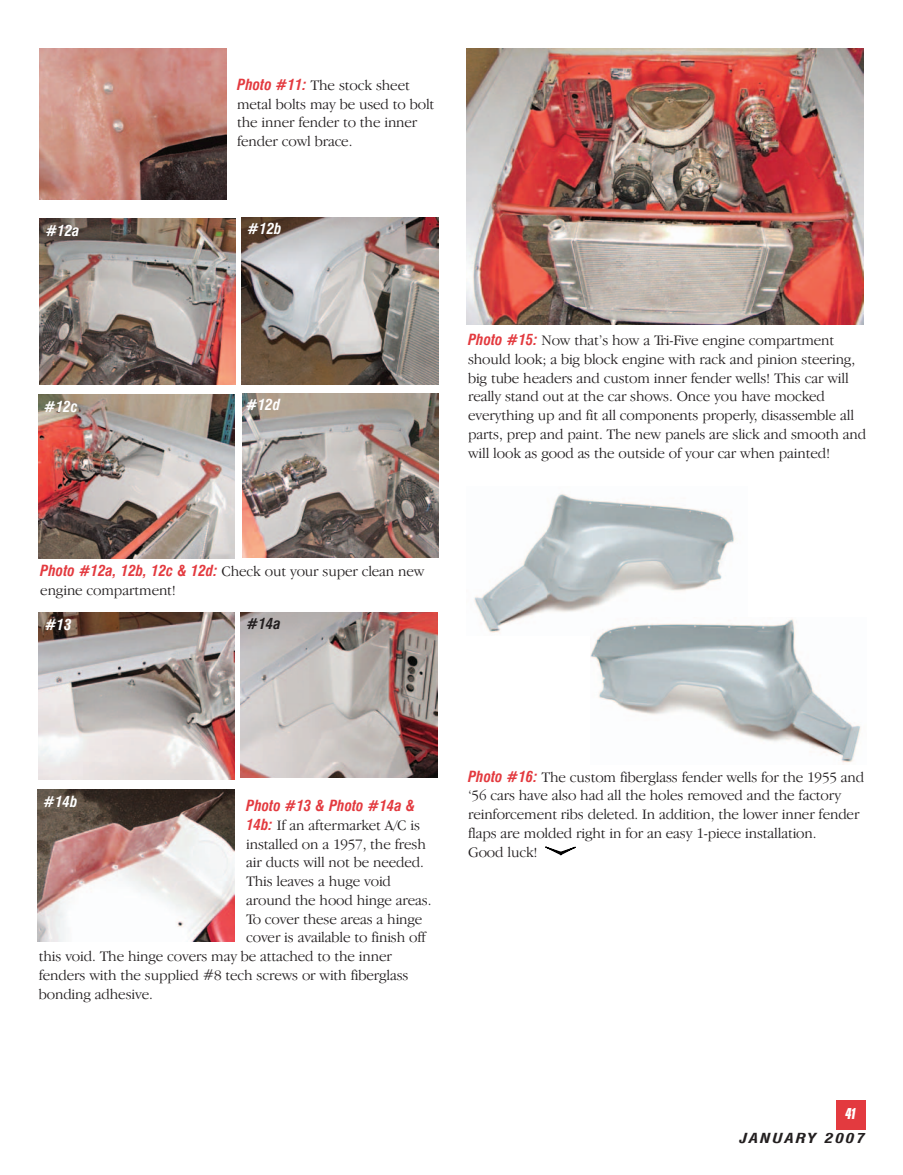
<style>
.page{position:relative;width:903px;height:1175px;background:#fff}
.page>*{position:absolute;margin:0;border:0;box-sizing:border-box;transform-origin:0 0}
.t1{font:300 15px/18.8px "Garamond IT Cby BT";letter-spacing:-.01em;color:#231f20}
.t2{font:italic 700 condensed 15px "Swiss 721 BT";color:#fff}
.t3{font:italic 700 condensed 15px "Swiss 721 BT";color:#e33a3f}
.t4{font:italic 700 condensed 15px "Swiss 721 BT";color:#231f20}
.t5{font:italic 700 condensed 13.5px "Swiss 721 BT";letter-spacing:.1em;color:#231f20;scale:1.3 1}
.t6{font:italic 700 13.5px "Compacta BT";color:#fff}
.s1{font-family:"Swiss 721 BT";font-weight:700;font-style:italic;font-stretch:condensed;color:#e33a3f}
</style>
<div class="page">
<div style="left:835px;top:1099px;width:30px;height:30px;background:#e33a3f"></div>
<img style="left:39px;top:49px;width:188px;height:150px">
<img style="left:39px;top:218px;width:197px;height:167px">
<img style="left:242px;top:217px;width:196px;height:167px">
<img style="left:38px;top:394px;width:197px;height:164px">
<img style="left:242px;top:394px;width:197px;height:163px">
<img style="left:38px;top:613px;width:197px;height:166px">
<img style="left:241px;top:612px;width:196px;height:165px">
<img style="left:38px;top:789px;width:196px;height:152px">
<img style="left:467px;top:49px;width:397px;height:275px">
<svg style="left:545px;top:846px;width:31px;height:8px"></svg>
<img style="left:474px;top:494px;width:261px;height:139px">
<img style="left:590px;top:617px;width:271px;height:146px">
<p class="t1" style="left:237px;top:77px;width:199px"><span class="s1">Photo #11:</span> The stock sheet metal bolts may be used to bolt the inner fender to the inner fender cowl brace.</p>
<p class="t2" style="left:46px;top:224px;width:35px">#12a</p>
<p class="t2" style="left:248px;top:223px;width:36px">#12b</p>
<p class="t2" style="left:44px;top:400px;width:35px">#12c</p>
<p class="t2" style="left:246px;top:399px;width:36px">#12d</p>
<p class="t1" style="left:468px;top:332px;width:400px"><span class="s1">Photo #15:</span> Now that’s how a Tri-Five engine compartment should look; a big block engine with rack and pinion steering, big tube headers and custom inner fender wells! This car will really stand out at the car shows. Once you have mocked everything up and fit all components properly, disassemble all parts, prep and paint. The new panels are slick and smooth and will look as good as the outside of your car when painted!</p>
<p class="t1" style="left:40px;top:563px;width:386px"><span class="s1">Photo #12a, 12b, 12c &amp; 12d:</span> Check out your super clean new engine compartment!</p>
<p class="t2" style="left:45px;top:619px;width:28px">#13</p>
<p class="t4" style="left:247px;top:617px;width:35px">#14a</p>
<p class="t2" style="left:44px;top:795px;width:36px">#14b</p>
<p class="t3" style="left:246px;top:799px;width:171px">Photo #13 &amp; Photo #14a &amp;</p>
<p class="t1" style="left:246px;top:816px;width:175px"><span class="s1">14b:</span> If an aftermarket A/C is</p>
<p class="t1" style="left:246px;top:835px;width:181px">installed on a 1957, the fresh</p>
<p class="t1" style="left:246px;top:854px;width:179px">air ducts will not be needed.</p>
<p class="t1" style="left:246px;top:873px;width:146px">This leaves a huge void</p>
<p class="t1" style="left:246px;top:891px;width:187px">around the hood hinge areas.</p>
<p class="t1" style="left:246px;top:910px;width:178px">To cover these areas a hinge</p>
<p class="t1" style="left:246px;top:929px;width:181px">cover is available to finish off</p>
<p class="t1" style="left:39px;top:948px;width:354px">this void. The hinge covers may be attached to the inner</p>
<p class="t1" style="left:39px;top:966px;width:371px">fenders with the supplied #8 tech screws or with fiberglass</p>
<p class="t1" style="left:39px;top:985px;width:116px">bonding adhesive.</p>
<p class="t1" style="left:468px;top:768px;width:397px"><span class="s1">Photo #16:</span> The custom fiberglass fender wells for the 1955 and ‘56 cars have also had all the holes removed and the factory reinforcement ribs deleted. In addition, the lower inner fender flaps are molded right in for an easy 1-piece installation.<br>Good luck!</p>
<p class="t6" style="left:845px;top:1107px;width:12px">41</p>
<p class="t5" style="left:740px;top:1132px;width:98px">JANUARY 2007</p>
</div>
